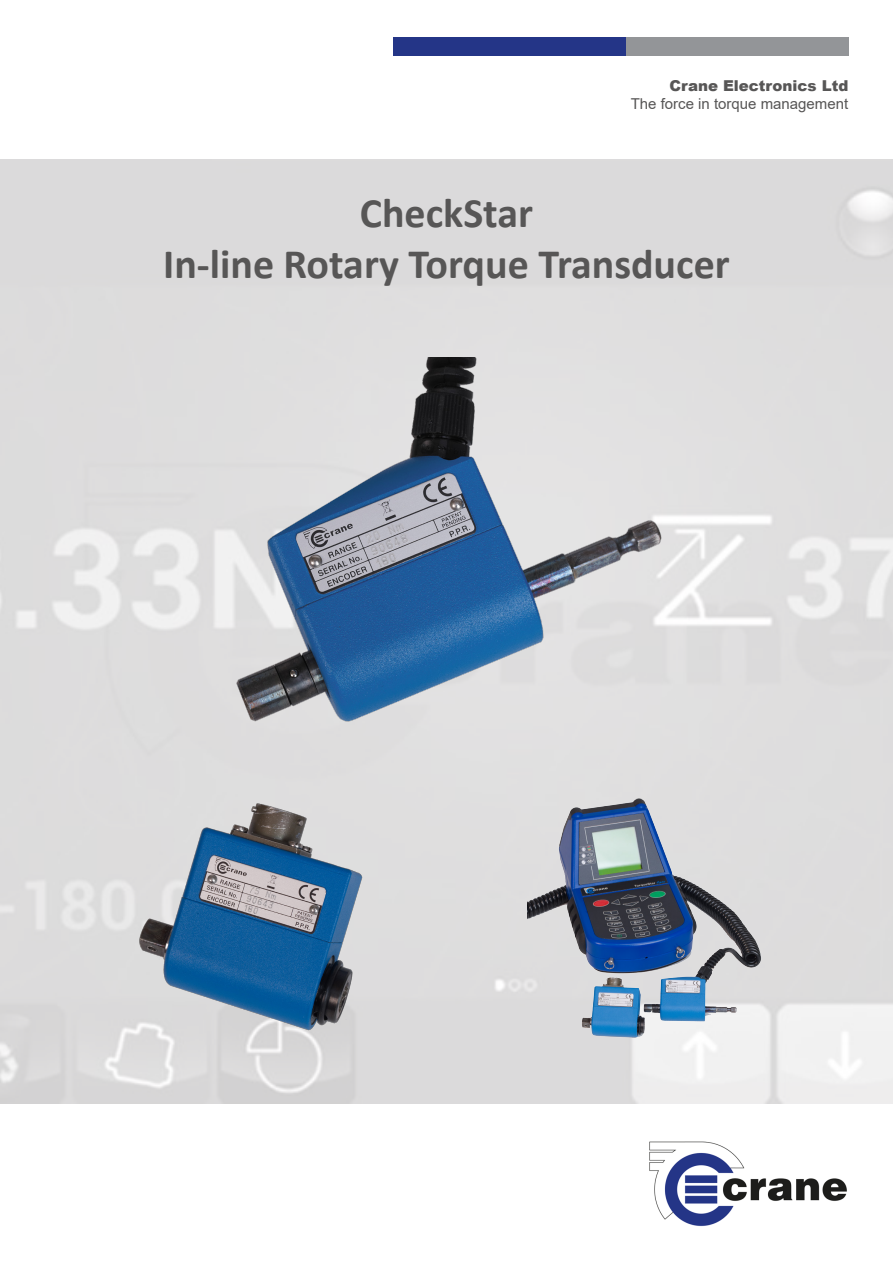
<style>
.page{position:relative;width:893px;height:1263px;background:#fff}
.page>*{position:absolute;margin:0;border:0;box-sizing:border-box;transform-origin:0 0}
.t1{font:700 42px "Calibri";color:#575656}
.t2{font:15px "Arial";color:#575656}
.t3{font:900 15px "Arial";color:#575656}
</style>
<div class="page">
<div style="left:394px;top:38px;width:232px;height:18px;background:#243587"></div>
<div style="left:626px;top:38px;width:222px;height:18px;background:#939598"></div>
<img style="left:221px;top:357px;width:450px;height:390px">
<img style="left:131px;top:798px;width:237px;height:239px">
<img style="left:527px;top:786px;width:241px;height:263px">
<img style="left:649px;top:1141px;width:198px;height:86px">
<p class="t3" style="left:669px;top:74px;width:180px">Crane Electronics Ltd</p>
<p class="t2" style="left:631px;top:93px;width:219px">The force in torque management</p>
<p class="t1" style="left:360px;top:183px;width:175px">CheckStar</p>
<p class="t1" style="left:163px;top:234px;width:568px">In-line Rotary Torque Transducer</p>
</div>
